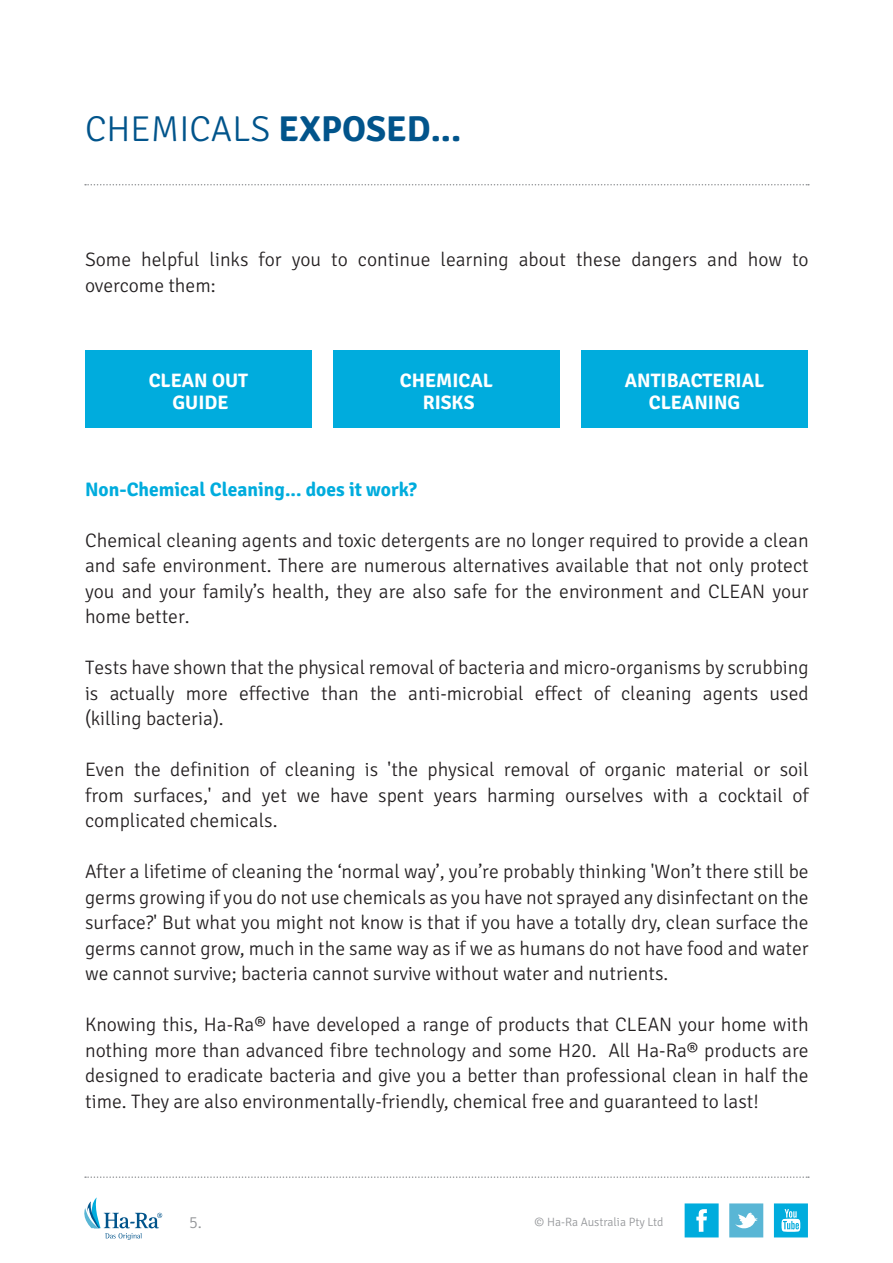
<style>
.page{position:relative;width:893px;height:1263px;background:#fff}
.page>*{position:absolute;margin:0;border:0;box-sizing:border-box;transform-origin:0 0}
.t1{font:700 36px "Signika Negative";color:#01548b}
.t2{font:300 19.5px/25.5px "Signika Negative";color:#231f20;text-align:justify}
.t3{font:700 19.5px/22.5px "Signika Negative";color:#fff;text-align:center}
.t4{font:700 19.5px "Signika Negative";color:#00acdd}
.t5{font:300 16.5px "Signika Negative";color:#939598}
.t6{font:300 12px "Signika Negative";color:#939598}
.s1{font-weight:300}
</style>
<div class="page">
<svg style="left:85px;top:1176px;width:724px;height:2px"></svg>
<svg style="left:84px;top:1197px;width:78px;height:43px"></svg>
<svg style="left:85px;top:184px;width:724px;height:1px"></svg>
<svg style="left:729px;top:1203px;width:34px;height:34px"></svg>
<svg style="left:685px;top:1203px;width:34px;height:34px"></svg>
<svg style="left:774px;top:1203px;width:34px;height:34px"></svg>
<div style="left:85px;top:350px;width:227px;height:78px;background:#00acdd"></div>
<div style="left:333px;top:350px;width:227px;height:78px;background:#00acdd"></div>
<div style="left:581px;top:350px;width:227px;height:78px;background:#00acdd"></div>
<h1 class="t1" style="left:85px;top:108px;width:378px"><span class="s1">chem icals</span> EXPOSED...</h1>
<p class="t2" style="left:85px;top:247px;width:725px">Some helpful links for you to continue learning about these dangers and how to overcome them:</p>
<p class="t3" style="left:149px;top:369px;width:13px">CLEAN</p>
<p class="t3" style="left:212px;top:369px;width:37px">OUT</p>
<p class="t3" style="left:173px;top:392px;width:37px">GUIDE</p>
<p class="t3" style="left:400px;top:369px;width:95px">CH EMICAL<br>RISKS</p>
<p class="t3" style="left:625px;top:369px;width:141px">ANTIBACTERIAL<br>CLEANING</p>
<p class="t4" style="left:85px;top:477px;width:333px">N ON-CHEMICAL CLEANING... DOES IT WORK?</p>
<p class="t2" style="left:85px;top:528px;width:725px">Chemical cleaning agents and toxic detergents are no longer required to provide a clean and safe environment. There are numerous alternatives available that not only protect you and your family’s health, they are also safe for the environment and CLEAN</p>
<p class="t2" style="left:772px;top:579px;width:38px">your</p>
<p class="t2" style="left:85px;top:604px;width:106px">home better.</p>
<p class="t2" style="left:85px;top:655px;width:725px">Tests have shown that the physical removal of bacteria and micro-organisms by scrubbing is actually more effective than the anti-microbial effect of cleaning agents used (killing bacteria).</p>
<p class="t2" style="left:85px;top:757px;width:726px">Even the definition of cleaning is 'the physical removal of organic material or soil from surfaces,' and yet we have spent years harming ourselves with a cocktail of complicated chemicals.</p>
<p class="t2" style="left:85px;top:859px;width:725px">After a lifetime of cleaning the ‘normal way’, you’re probably thinking 'Won’t there still be germs growing if you do not use chemicals as you have not sprayed any disinfectant on the surface?' But what you might not know is that if you have a totally dry, clean surface the germs cannot grow, much in the same way as if we as humans do not have food and water we cannot survive; bacteria cannot survive without water and nutrients.</p>
<p class="t2" style="left:85px;top:1012px;width:554px">Knowing this, H a-Ra® have developed a range of products that CLEAN</p>
<p class="t2" style="left:85px;top:1012px;width:725px;text-indent:593px">your home with nothing more than advanced fibre technology and some H 20. All H a-Ra® products are designed to eradicate bacteria and give you a better than professional clean in half the time. They are also environmentally-friendly, chemical free and guaranteed to last!</p>
<p class="t5" style="left:189px;top:1214px;width:14px">5.</p>
<p class="t6" style="left:535px;top:1215px;width:130px">© Ha-Ra Australia Pty Ltd</p>
</div>
